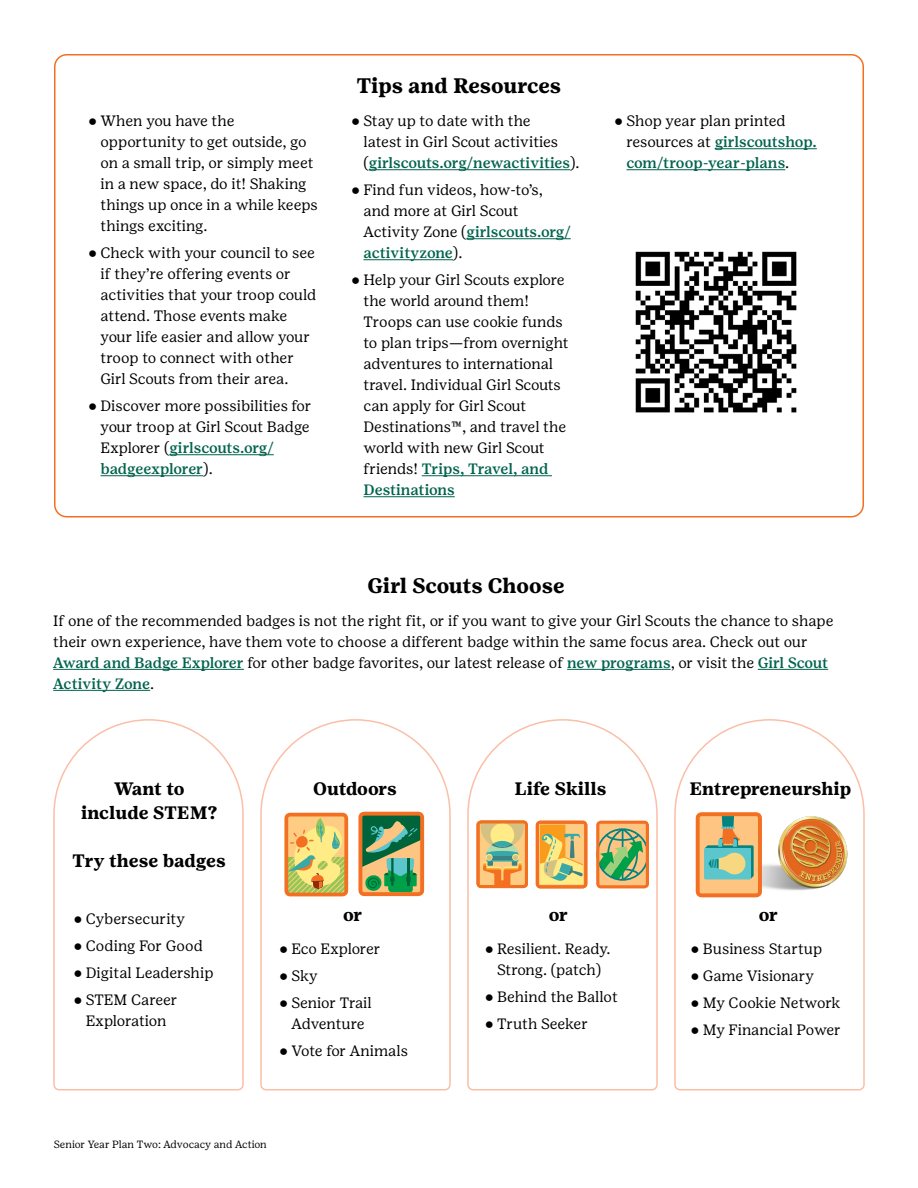
<style>
.page{position:relative;width:918px;height:1188px;background:#fff}
.page>*{position:absolute;margin:0;border:0;box-sizing:border-box;transform-origin:0 0}
.t1{font:700 21px "Girl Scout Text";letter-spacing:-.005em;color:#000}
.t2{font:700 18px/24px "Girl Scout Text";color:#000;text-align:center}
.t3{font:700 18px "Girl Scout Text";letter-spacing:-.02em;color:#000}
.t4{font:15px/21px "Girl Scout Text";letter-spacing:-.01em;color:#000}
.t5{font:500 15px/21px "Girl Scout Text";color:#00634e}
.t6{font:10.5px "Girl Scout Text";letter-spacing:-.01em;color:#000}
.s1{font-size:13.5px}
.s2{font-weight:500;color:#00634e}
.s3{font-weight:400;font-size:13.5px;color:#000}
.s4{font-weight:400;color:#000}
</style>
<div class="page">
<svg style="left:53px;top:719px;width:191px;height:372px"></svg>
<svg style="left:260px;top:719px;width:191px;height:372px"></svg>
<svg style="left:467px;top:719px;width:191px;height:372px"></svg>
<svg style="left:674px;top:719px;width:191px;height:372px"></svg>
<hr style="left:169px;top:454px;width:105px;height:1px;background:#00634e">
<hr style="left:100px;top:475px;width:103px;height:1px;background:#00634e">
<hr style="left:369px;top:169px;width:201px;height:1px;background:#00634e">
<hr style="left:466px;top:238px;width:105px;height:1px;background:#00634e">
<hr style="left:363px;top:259px;width:90px;height:1px;background:#00634e">
<hr style="left:422px;top:475px;width:130px;height:1px;background:#00634e">
<hr style="left:363px;top:496px;width:92px;height:1px;background:#00634e">
<hr style="left:715px;top:148px;width:102px;height:1px;background:#00634e">
<hr style="left:627px;top:169px;width:158px;height:1px;background:#00634e">
<img style="left:635px;top:251px;width:162px;height:162px">
<svg style="left:596px;top:821px;width:53px;height:67px"></svg>
<svg style="left:536px;top:821px;width:51px;height:67px"></svg>
<svg style="left:358px;top:812px;width:66px;height:84px"></svg>
<svg style="left:284px;top:813px;width:64px;height:83px"></svg>
<img style="left:762px;top:812px;width:89px;height:84px">
<svg style="left:477px;top:820px;width:51px;height:68px"></svg>
<svg style="left:696px;top:812px;width:66px;height:85px"></svg>
<hr style="left:53px;top:669px;width:191px;height:1px;background:#00634e">
<hr style="left:567px;top:669px;width:104px;height:1px;background:#00634e">
<hr style="left:758px;top:669px;width:70px;height:1px;background:#00634e">
<hr style="left:53px;top:690px;width:97px;height:1px;background:#00634e">
<p class="t4" style="left:100px;top:111px;width:219px;text-indent:-12px"><span class="s1">⚬</span> When you have the opportunity to get outside, go on a small trip, or simply meet in a new space, do it! Shaking things up once in a while keeps things exciting.</p>
<p class="t4" style="left:100px;top:243px;width:217px;text-indent:-12px"><span class="s1">⚬</span> Check with your council to see if they’re offering events or activities that your troop could attend. Those events make your life easier and allow your troop to connect with other<br>Girl Scouts from their area.</p>
<p class="t4" style="left:100px;top:396px;width:213px;text-indent:-12px"><span class="s1">⚬</span> Discover more possibilities for your troop at Girl Scout Badge<br>Explorer (<span class="s2">girlscouts.org/ badgeexplorer</span>).</p>
<h1 class="t1" style="left:357px;top:74px;width:206px">Tips and Resources</h1>
<p class="t4" style="left:363px;top:111px;width:218px;text-indent:-12px"><span class="s1">⚬</span> Stay up to date with the<br>latest in Girl Scout activities (<span class="s2">girlscouts.org/newactivities</span>).</p>
<p class="t4" style="left:363px;top:180px;width:209px;text-indent:-12px"><span class="s1">⚬</span> Find fun videos, how-to’s, and more at Girl Scout<br>Activity Zone (<span class="s2">girlscouts.org/ activityzone</span>).</p>
<p class="t4" style="left:363px;top:270px;width:207px;text-indent:-12px"><span class="s1">⚬</span> Help your Girl Scouts explore the world around them!<br>Troops can use cookie funds to plan trips—from overnight adventures to international travel. Individual Girl Scouts can apply for Girl Scout<br>Destinations™, and travel the world with new Girl Scout friends! <span class="s2">Trips, Travel, and<br>Destinations</span></p>
<p class="t5" style="left:627px;top:111px;width:192px;text-indent:-12px"><span class="s3">⚬</span> <span class="s4">Shop year plan printed resources at</span> girlscoutshop. com/troop-year-plans<span class="s4">.</span></p>
<h1 class="t1" style="left:368px;top:573px;width:199px">Girl Scouts Choose</h1>
<p class="t4" style="left:53px;top:610px;width:782px">If one of the recommended badges is not the right fit, or if you want to give your Girl Scouts the chance to shape their own experience, have them vote to choose a different badge within the same focus area. Check out our <span class="s2">Award and Badge Explorer</span> for other badge favorites, our latest release of <span class="s2">new programs</span>, or visit the <span class="s2">Girl Scout Activity Zone</span>.</p>
<p class="t2" style="left:81px;top:776px;width:138px">Want to include STEM?</p>
<p class="t2" style="left:73px;top:848px;width:155px">Try these badges</p>
<p class="t4" style="left:74px;top:905px;width:141px;line-height:27px"><span class="s1">⚬</span> Cybersecurity<br><span class="s1">⚬</span> Coding For Good <span class="s1">⚬</span> Digital Leadership <span class="s1">⚬</span> STEM Career</p>
<p class="t4" style="left:86px;top:1010px;width:82px">Exploration</p>
<p class="t3" style="left:313px;top:778px;width:85px">Outdoors</p>
<p class="t2" style="left:343px;top:902px;width:21px">or</p>
<p class="t4" style="left:279px;top:935px;width:103px;line-height:27px"><span class="s1">⚬</span> Eco Explorer <span class="s1">⚬</span> Sky<br><span class="s1">⚬</span> Senior Trail</p>
<p class="t4" style="left:279px;top:1010px;width:130px;line-height:27px;text-indent:12px">Adventure<br><span class="s1">⚬</span> Vote for Animals</p>
<p class="t6" style="left:54px;top:1139px;width:214px">Senior Year Plan Two: Advocacy and Action</p>
<p class="t2" style="left:515px;top:776px;width:94px">Life Skills</p>
<p class="t2" style="left:549px;top:902px;width:21px">or</p>
<p class="t4" style="left:485px;top:938px;width:127px;text-align:center"><span class="s1">⚬</span> Resilient. Ready.<br>Strong. (patch)</p>
<p class="t4" style="left:485px;top:983px;width:134px;line-height:27px"><span class="s1">⚬</span> Behind the Ballot <span class="s1">⚬</span> Truth Seeker</p>
<p class="t2" style="left:689px;top:776px;width:164px">Entrepreneurship</p>
<p class="t2" style="left:759px;top:902px;width:21px">or</p>
<p class="t4" style="left:691px;top:935px;width:152px;line-height:27px"><span class="s1">⚬</span> Business Startup<br><span class="s1">⚬</span> Game Visionary<br><span class="s1">⚬</span> My Cookie Network <span class="s1">⚬</span> My Financial Power</p>
</div>
